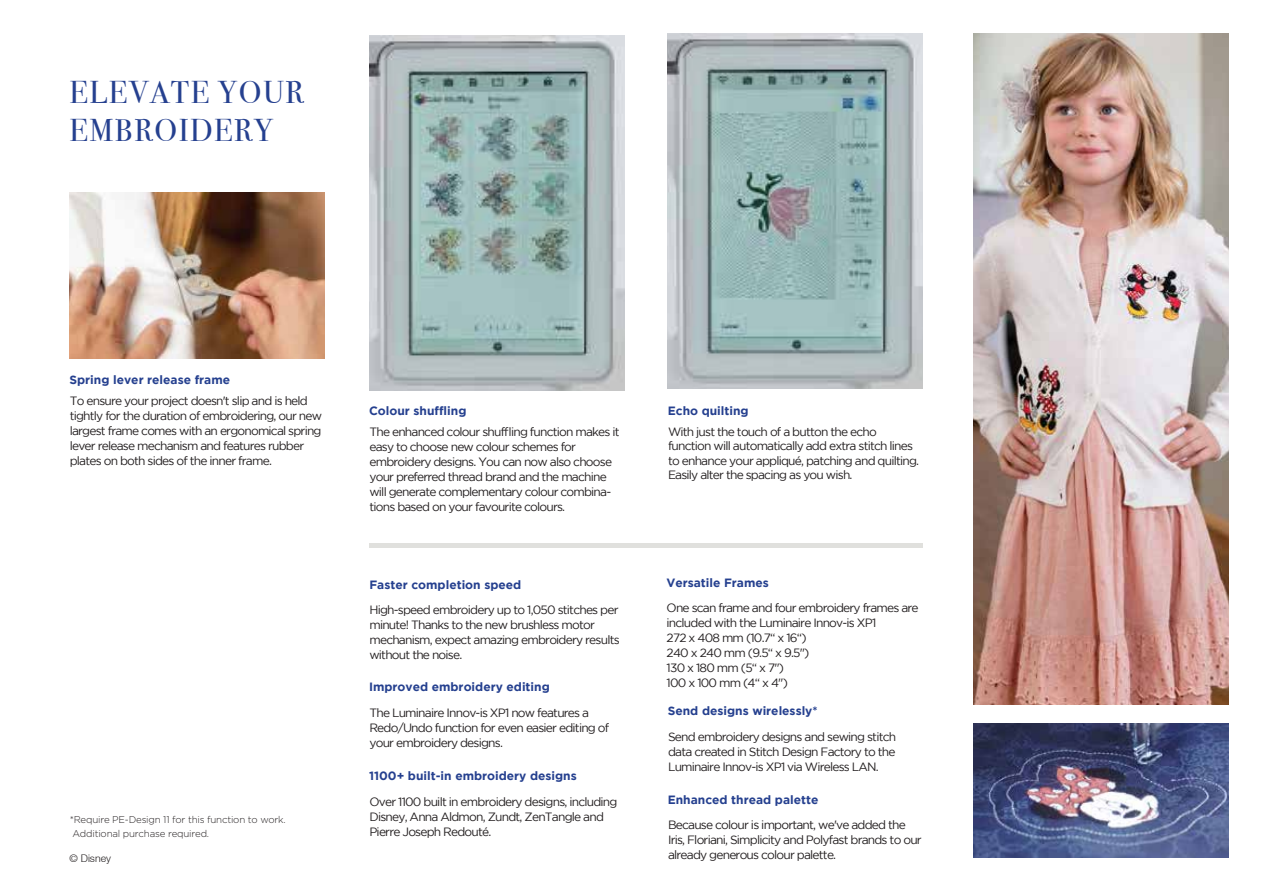
<style>
.page{position:relative;width:1263px;height:893px;background:#fff}
.page>*{position:absolute;margin:0;border:0;box-sizing:border-box;transform-origin:0 0}
.t1{font:31.5px/37.8px "Bodoni Svty Two ITCTT";letter-spacing:.05em;color:#25408f}
.t2{font:12px/15px "Gotham";letter-spacing:-.065em;color:#231f20}
.t3{font:700 12px "Gotham";color:#25408f}
.t4{font:300 10.5px "Helvetica Neue";color:#231f20}
.t5{font:300 9.75px/13.5px "Gotham";letter-spacing:-.02em;color:#231f20}
</style>
<div class="page">
<img style="left:973px;top:723px;width:255px;height:134px">
<hr style="left:369px;top:543px;width:554px;height:4px;background:#e0e0dd">
<img style="left:70px;top:192px;width:255px;height:166px">
<img style="left:369px;top:36px;width:255px;height:355px">
<img style="left:668px;top:33px;width:255px;height:356px">
<img style="left:973px;top:33px;width:255px;height:671px">
<h1 class="t1" style="left:70px;top:70px;width:236px">ELEVATE YOUR<br>EMBROIDERY</h1>
<p class="t3" style="left:70px;top:373px;width:162px">Spring lever release frame</p>
<p class="t2" style="left:70px;top:393px;width:254px">To ensure your project doesn't slip and is held tightly for the duration of embroidering, our new largest frame comes with an ergonomical spring lever release mechanism and features rubber plates on both sides of the inner frame.</p>
<p class="t5" style="left:70px;top:813px;width:218px">*Require PE-Design 11 for this function to work.<br>Additional purchase required.</p>
<p class="t4" style="left:70px;top:852px;width:43px">© Disney</p>
<p class="t3" style="left:369px;top:404px;width:99px">Colour shuffling</p>
<p class="t3" style="left:668px;top:404px;width:82px">Echo quilting</p>
<p class="t2" style="left:369px;top:424px;width:252px">The enhanced colour shuffling function makes it easy to choose new colour schemes for embroidery designs. You can now also choose your preferred thread brand and the machine will generate complementary colour combina&shy;tions based on your favourite colours.</p>
<p class="t3" style="left:369px;top:578px;width:153px">Faster completion speed</p>
<p class="t2" style="left:369px;top:602px;width:252px">High-speed embroidery up to 1,050 stitches per minute! Thanks to the new brushless motor mechanism, expect amazing embroidery results without the noise.</p>
<p class="t3" style="left:369px;top:680px;width:182px">Improved embroidery editing</p>
<p class="t2" style="left:369px;top:705px;width:241px">The Luminaire Innov-is XP1 now features a<br>Redo/Undo function for even easier editing of your embroidery designs.</p>
<p class="t3" style="left:369px;top:769px;width:209px">1100+ built-in embroidery designs</p>
<p class="t2" style="left:369px;top:794px;width:250px">Over 1100 built in embroidery designs, including<br>Disney, Anna Aldmon, Zundt, ZenTangle and<br>Pierre Joseph Redouté.</p>
<p class="t2" style="left:668px;top:424px;width:253px;line-height:14.4px">With just the touch of a button the echo function will automatically add extra stitch lines to enhance your appliqué, patching and quilting.<br>Easily alter the spacing as you wish.</p>
<p class="t3" style="left:666px;top:576px;width:104px">Versatile Frames</p>
<p class="t2" style="left:667px;top:600px;width:254px">One scan frame and four embroidery frames are included with the Luminaire Innov-is XP1<br>272 x 408 mm (10.7“ x 16“)<br>240 x 240 mm (9.5“ x 9.5")<br>130 x 180 mm (5“ x 7")<br>100 x 100 mm (4“ x 4")</p>
<p class="t3" style="left:668px;top:704px;width:151px">Send designs wirelessly*</p>
<p class="t2" style="left:668px;top:729px;width:230px;text-align:justify">Send embroidery designs and sewing stitch data created in Stitch Design Factory to the Luminaire Innov-is XP1 via Wireless LAN.</p>
<p class="t3" style="left:668px;top:793px;width:152px">Enhanced thread palette</p>
<p class="t2" style="left:668px;top:817px;width:255px">Because colour is important, we've added the<br>Iris, Floriani, Simplicity and Polyfast brands to our already generous colour palette.</p>
</div>
